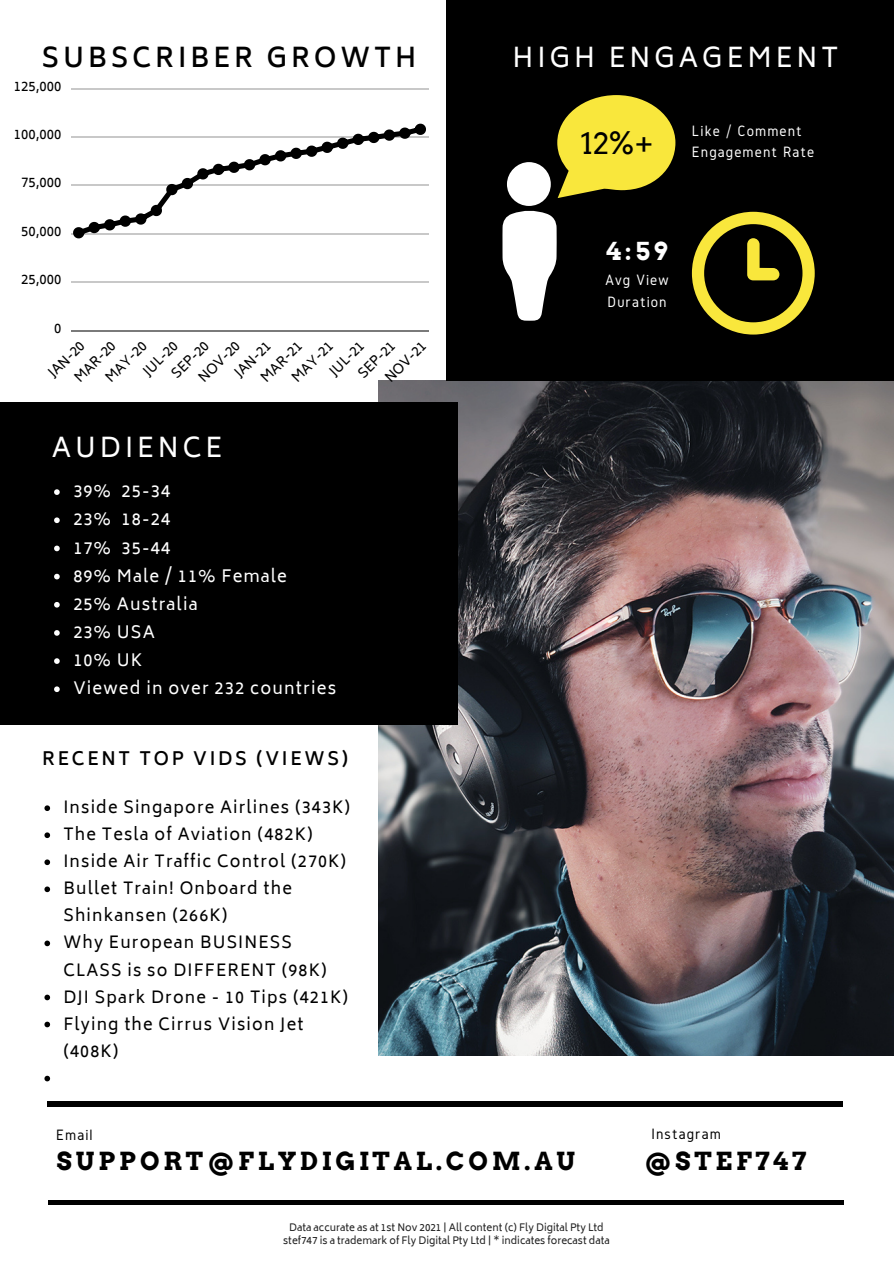
<style>
.page{position:relative;width:894px;height:1264px;background:#fff}
.page>*{position:absolute;margin:0;border:0;box-sizing:border-box;transform-origin:0 0}
.t1{font:29.85px "Arvo";color:#000}
.t2{font:26.55px "Biryani";letter-spacing:.15em;color:#fff}
.t3{font:600 26.55px "Biryani";letter-spacing:.15em;color:#000}
.t4{font:700 24.9px "Arvo";letter-spacing:.15em;color:#000}
.t5{font:700 24.75px "Arvo";color:#fff}
.t6{font:600 18px "Biryani";letter-spacing:.15em;color:#000}
.t7{font:16.5px "Biryani";letter-spacing:.07em;color:#fff}
.t8{font:16.35px/27px "Biryani";letter-spacing:.07em;color:#000}
.t9{font:15.6px "Gidole";letter-spacing:.07em;color:#fff}
.t10{font:15.6px "Gidole";letter-spacing:.07em;color:#000}
.t11{font:13.2px "Biryani";color:#000}
.t12{font:9.9px "Biryani";color:#222}
</style>
<div class="page">
<img style="left:378px;top:380px;width:515px;height:675px">
<div style="left:0;top:402px;width:457px;height:322px;background:#000"></div>
<svg style="left:54px;top:489px;width:6px;height:6px"></svg>
<svg style="left:54px;top:517px;width:6px;height:6px"></svg>
<svg style="left:54px;top:545px;width:6px;height:6px"></svg>
<svg style="left:54px;top:574px;width:6px;height:5px"></svg>
<svg style="left:54px;top:602px;width:6px;height:5px"></svg>
<svg style="left:54px;top:630px;width:6px;height:5px"></svg>
<svg style="left:54px;top:658px;width:6px;height:6px"></svg>
<svg style="left:54px;top:686px;width:6px;height:6px"></svg>
<svg style="left:44px;top:805px;width:6px;height:6px"></svg>
<svg style="left:44px;top:832px;width:6px;height:6px"></svg>
<svg style="left:44px;top:859px;width:6px;height:6px"></svg>
<svg style="left:44px;top:886px;width:6px;height:6px"></svg>
<svg style="left:44px;top:940px;width:6px;height:6px"></svg>
<svg style="left:44px;top:994px;width:6px;height:6px"></svg>
<svg style="left:44px;top:1021px;width:6px;height:6px"></svg>
<svg style="left:44px;top:1075px;width:6px;height:6px"></svg>
<div style="left:446px;top:0;width:447px;height:380px;background:#000"></div>
<svg style="left:502px;top:95px;width:173px;height:226px"></svg>
<svg style="left:691px;top:212px;width:123px;height:122px"></svg>
<hr style="left:71px;top:88px;width:357px;height:1px;background:#222">
<hr style="left:71px;top:136px;width:357px;height:2px;background:#222">
<hr style="left:71px;top:185px;width:357px;height:1px;background:#222">
<hr style="left:71px;top:233px;width:357px;height:1px;background:#222">
<hr style="left:71px;top:282px;width:357px;height:1px;background:#222">
<hr style="left:71px;top:330px;width:357px;height:1px;background:#222">
<svg style="left:73px;top:124px;width:353px;height:114px"></svg>
<hr style="left:48px;top:1200px;width:795px;height:4px;background:#000">
<div style="left:47px;top:1101px;width:795px;height:5px;background:#000"></div>
<p class="t3" style="left:42px;top:42px;width:376px">SUBSCRIBER GROWTH</p>
<p class="t11" style="left:14px;top:78px;width:49px">125,000</p>
<p class="t11" style="left:14px;top:127px;width:49px">100,000</p>
<p class="t11" style="left:21px;top:175px;width:42px">75,000</p>
<p class="t11" style="left:21px;top:223px;width:42px">50,000</p>
<p class="t11" style="left:21px;top:272px;width:42px">25,000</p>
<p class="t11" style="left:54px;top:320px;width:9px">0</p>
<p class="t11" style="left:168px;top:370px;width:48px;rotate:-45deg">SEP-20</p>
<p class="t11" style="left:102px;top:374px;width:53px;rotate:-45deg">MAY-20</p>
<p class="t11" style="left:71px;top:374px;width:53px;rotate:-45deg">MAR-20</p>
<p class="t11" style="left:45px;top:370px;width:46px;rotate:-45deg">JAN-20</p>
<p class="t11" style="left:140px;top:368px;width:44px;rotate:-45deg">JUL-20</p>
<p class="t11" style="left:195px;top:374px;width:53px;rotate:-45deg">NOV-20</p>
<p class="t11" style="left:355px;top:370px;width:48px;rotate:-45deg">SEP-21</p>
<p class="t11" style="left:289px;top:374px;width:53px;rotate:-45deg">MAY-21</p>
<p class="t11" style="left:258px;top:374px;width:53px;rotate:-45deg">MAR-21</p>
<p class="t11" style="left:231px;top:370px;width:46px;rotate:-45deg">JAN-21</p>
<p class="t11" style="left:326px;top:368px;width:44px;rotate:-45deg">JUL-21</p>
<p class="t11" style="left:382px;top:374px;width:53px;rotate:-45deg">NOV-21</p>
<p class="t2" style="left:52px;top:432px;width:172px">AUDIENCE</p>
<p class="t7" style="left:73px;top:482px;width:98px">39% 25-34</p>
<p class="t7" style="left:73px;top:510px;width:98px">23% 18-24</p>
<p class="t7" style="left:73px;top:538px;width:98px">17% 35-44</p>
<p class="t7" style="left:73px;top:566px;width:215px">89% Male / 11% Female</p>
<p class="t7" style="left:73px;top:594px;width:126px">25% Australia</p>
<p class="t7" style="left:73px;top:622px;width:83px">23% USA</p>
<p class="t7" style="left:73px;top:650px;width:70px">10% UK</p>
<p class="t7" style="left:73px;top:679px;width:264px">Viewed in over 232 countries</p>
<p class="t6" style="left:42px;top:748px;width:307px">RECENT TOP VIDS (VIEWS)</p>
<p class="t8" style="left:63px;top:794px;width:288px">Inside Singapore Airlines (343K)</p>
<p class="t8" style="left:63px;top:821px;width:251px">The Tesla of Aviation (482K)</p>
<p class="t8" style="left:63px;top:848px;width:284px">Inside Air Traffic Control (270K)</p>
<p class="t8" style="left:63px;top:875px;width:230px">Bullet Train! Onboard the<br>Shinkansen (266K)</p>
<p class="t8" style="left:63px;top:929px;width:265px">Why European BUSINESS<br>CLASS is so DIFFERENT (98K)</p>
<p class="t8" style="left:63px;top:983px;width:286px">DJI Spark Drone - 10 Tips (421K)</p>
<p class="t8" style="left:63px;top:1010px;width:241px">Flying the Cirrus Vision Jet (408K)</p>
<p class="t2" style="left:512px;top:42px;width:327px">HIGH ENGAGEMENT</p>
<p class="t1" style="left:580px;top:125px;width:74px">12%+</p>
<p class="t9" style="left:691px;top:122px;width:111px">Like / Comment</p>
<p class="t9" style="left:691px;top:143px;width:124px">Engagement Rate</p>
<p class="t5" style="left:606px;top:236px;width:62px">4:59</p>
<p class="t9" style="left:605px;top:271px;width:64px">Avg View</p>
<p class="t9" style="left:607px;top:293px;width:61px">Duration</p>
<p class="t10" style="left:56px;top:1125px;width:38px">Email</p>
<p class="t4" style="left:57px;top:1146px;width:519px">SUPPORT@FLYDIGITAL.COM.AU</p>
<p class="t12" style="left:289px;top:1221px;width:316px">Data accurate as at 1st Nov 2021 | All content (c) Fly Digital Pty Ltd</p>
<p class="t12" style="left:283px;top:1234px;width:328px">stef747 is a trademark of Fly Digital Pty Ltd | * indicates forecast data</p>
<p class="t10" style="left:651px;top:1125px;width:71px">Instagram</p>
<p class="t4" style="left:644px;top:1146px;width:164px">@STEF747</p>
</div>
